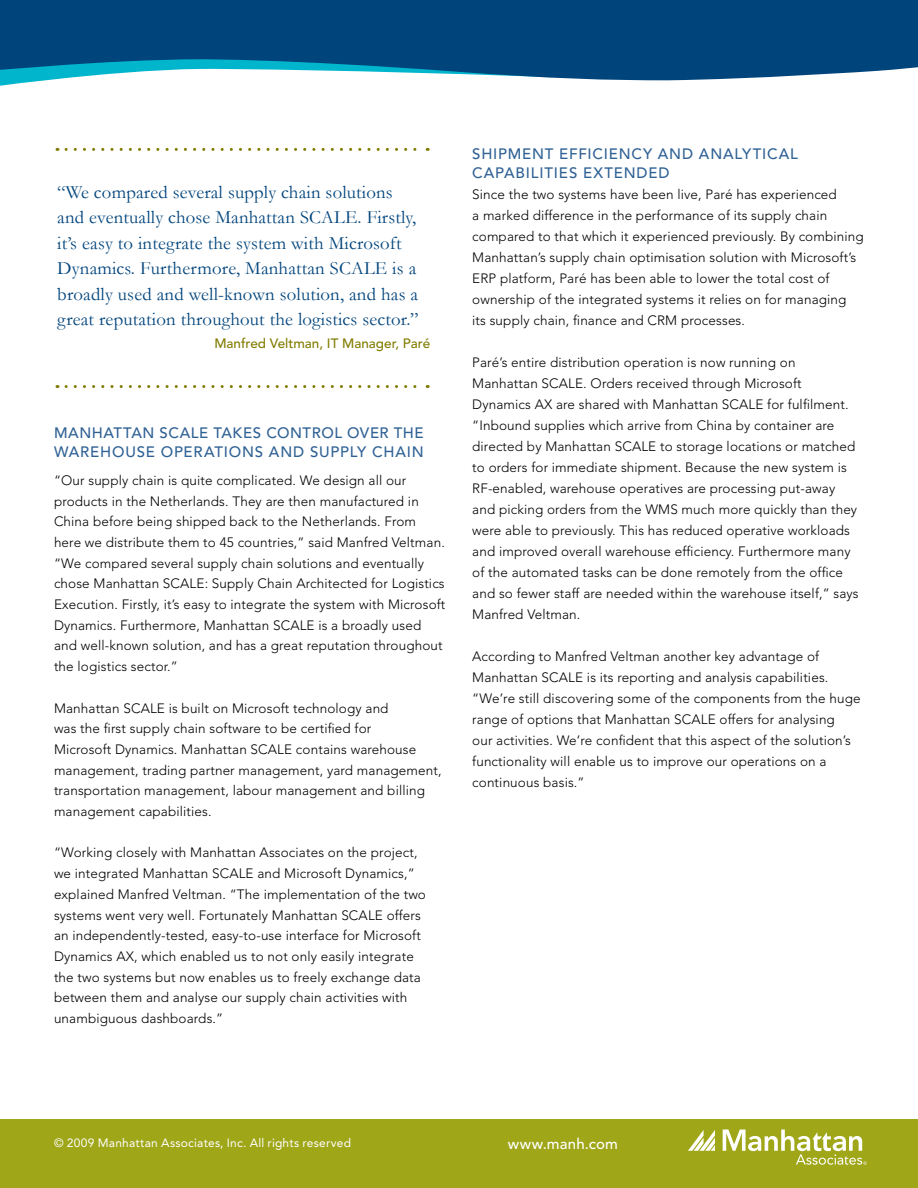
<style>
.page{position:relative;width:918px;height:1188px;background:#fff}
.page>*{position:absolute;margin:0;border:0;box-sizing:border-box;transform-origin:0 0}
.t1{font:18.75px/25.5px "Garamond";letter-spacing:.01em;color:#00447c}
.t2{font:500 15px/19.5px "Avenir";letter-spacing:.05em;color:#306295;text-align:right}
.t3{font:500 15px "Avenir";letter-spacing:.015em;color:#fff}
.t4{font:300 13.5px/21px "Avenir";letter-spacing:.01em;color:#000}
.t5{font:500 13.5px "Avenir";color:#817c00}
.t6{font:12px "Avenir";letter-spacing:.02em;color:#fff}
</style>
<div class="page">
<div style="left:0;top:1119px;width:918px;height:69px;background:#9fa617"></div>
<svg style="left:688px;top:1130px;width:27px;height:21px"></svg>
<svg style="left:723px;top:1130px;width:144px;height:35px"></svg>
<svg style="left:0;top:80px;width:48px;height:6px"></svg>
<svg style="left:0;top:0;width:918px;height:80px;background:#115789"></svg>
<svg style="left:66px;top:148px;width:362px;height:3px"></svg>
<svg style="left:66px;top:385px;width:362px;height:3px"></svg>
<p class="t1" style="left:57px;top:179px;width:363px">“We compared several supply chain solutions and eventually chose Manhattan SCALE. Firstly, it’s easy to integrate the system with Microsoft Dynamics. Furthermore, Manhattan SCALE is a broadly used and well-known solution, and has a great reputation throughout the logistics sector.”</p>
<p class="t5" style="left:214px;top:336px;width:218px">Manfred Veltman, IT Manager, Paré</p>
<p class="t2" style="left:54px;top:423px;width:371px">SCALE TAKES CONTROL OVER THE<br>WAREHOUSE OPERATIONS AND SUPPLY CHAIN</p>
<p class="t4" style="left:54px;top:470px;width:393px">“Our supply chain is quite complicated. We design all our products in the Netherlands. They are then manufactured in China before being shipped back to the Netherlands. From here we distribute them to 45 countries,” said Manfred Veltman. “We compared several supply chain solutions and eventually chose Manhattan SCALE: Supply Chain Architected for Logistics Execution. Firstly, it’s easy to integrate the system with Microsoft Dynamics. Furthermore, Manhattan SCALE is a broadly used and well-known solution, and has a great reputation throughout the logistics sector.”</p>
<p class="t4" style="left:54px;top:698px;width:389px">Manhattan SCALE is built on Microsoft technology and<br>was the first supply chain software to be certified for<br>Microsoft Dynamics. Manhattan SCALE contains warehouse management, trading partner management, yard management, transportation management, labour management and billing management capabilities.</p>
<p class="t4" style="left:54px;top:842px;width:374px">“Working closely with Manhattan Associates on the project, we integrated Manhattan SCALE and Microsoft Dynamics,” explained Manfred Veltman. “The implementation of the two systems went very well. Fortunately Manhattan SCALE offers an independently-tested, easy-to-use interface for Microsoft Dynamics AX, which enabled us to not only easily integrate the two systems but now enables us to freely exchange data between them and analyse our supply chain activities with unambiguous dashboards.”</p>
<p class="t2" style="left:54px;top:423px;width:26px">Manhattan</p>
<p class="t2" style="left:472px;top:144px;width:327px;text-align:left">SHIPMENT EFFICIENCY AND ANALYTICAL<br>CAPABILITIES EXTENDED</p>
<p class="t4" style="left:472px;top:184px;width:393px">Since the two systems have been live, Paré has experienced<br>a marked difference in the performance of its supply chain compared to that which it experienced previously. By combining Manhattan’s supply chain optimisation solution with Microsoft’s ERP platform, Paré has been able to lower the total cost of ownership of the integrated systems it relies on for managing<br>its supply chain, finance and CRM processes.</p>
<p class="t4" style="left:472px;top:352px;width:388px">Paré’s entire distribution operation is now running on Manhattan SCALE. Orders received through Microsoft Dynamics AX are shared with Manhattan SCALE for fulfilment. “Inbound supplies which arrive from China by container are directed by Manhattan SCALE to storage locations or matched to orders for immediate shipment. Because the new system is RF-enabled, warehouse operatives are processing put-away and picking orders from the WMS much more quickly than they were able to previously. This has reduced operative workloads and improved overall warehouse efficiency. Furthermore many of the automated tasks can be done remotely from the office and so fewer staff are needed within the warehouse itself,” says Manfred Veltman.</p>
<p class="t4" style="left:472px;top:646px;width:390px">According to Manfred Veltman another key advantage of Manhattan SCALE is its reporting and analysis capabilities. “We’re still discovering some of the components from the huge range of options that Manhattan SCALE offers for analysing<br>our activities. We’re confident that this aspect of the solution’s functionality will enable us to improve our operations on a continuous basis.”</p>
<p class="t6" style="left:54px;top:1135px;width:299px">© 2009 Manhattan Associates, Inc. All rights reserved</p>
<p class="t3" style="left:508px;top:1135px;width:112px">www.manh.com</p>
</div>
